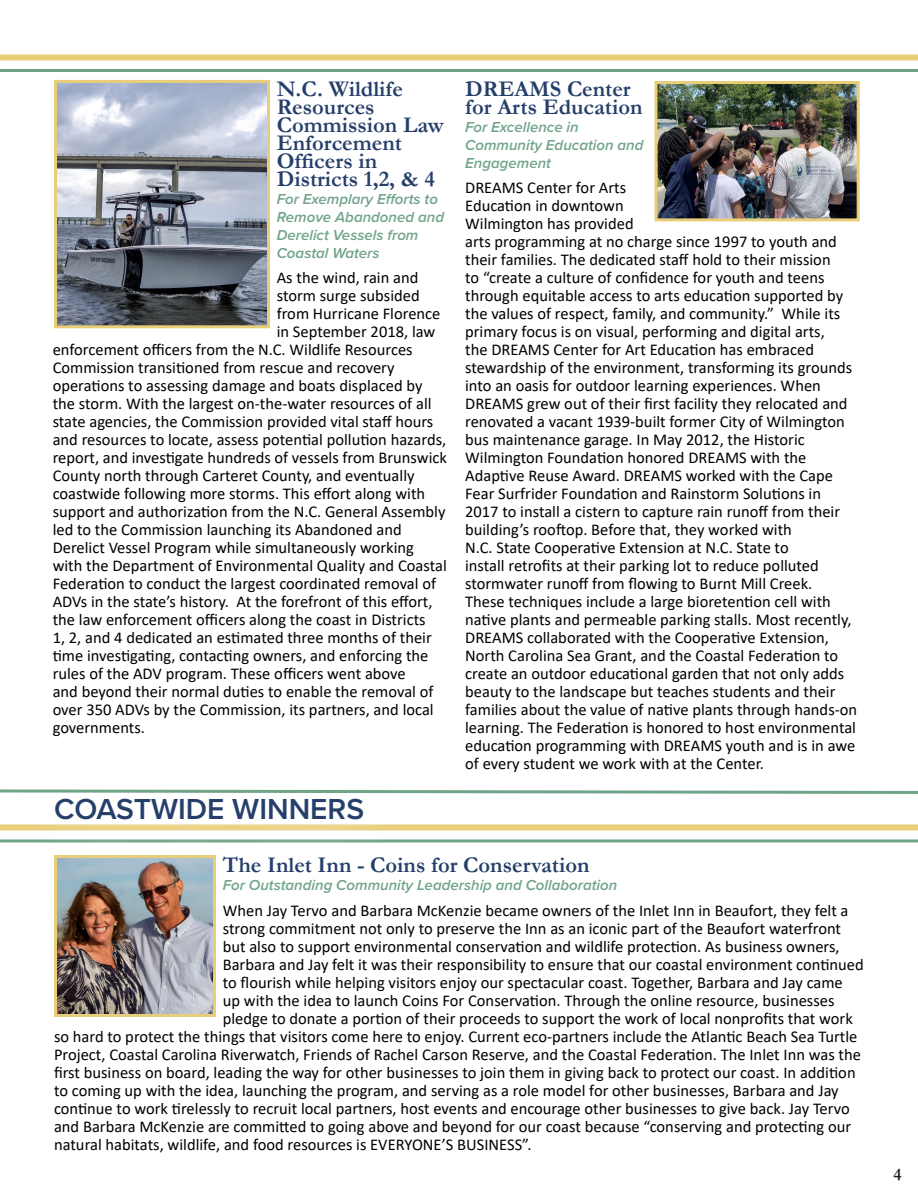
<style>
.page{position:relative;width:918px;height:1188px;background:#fff}
.page>*{position:absolute;margin:0;border:0;box-sizing:border-box;transform-origin:0 0}
.t1{font:600 30px "Proxima Nova";color:#263f6a}
.t2{font:700 22.5px/18px "Garamond";color:#263f6a}
.t3{font:700 17.55px "Garamond";color:#231f20}
.t4{font:16.5px/18px "Calibri";color:#000}
.t5{font:italic 600 15px/18px "Proxima Nova";color:#70a489}
</style>
<div class="page">
<div style="left:0;top:55px;width:918px;height:6px;background:#e8ce79"></div>
<hr style="left:0;top:69px;width:918px;height:3px;background:#70a489">
<img style="left:58px;top:84px;width:208px;height:240px">
<div style="left:54px;top:80px;width:216px;height:248px;border:3px solid #e8ce79"></div>
<img style="left:658px;top:85px;width:198px;height:132px">
<div style="left:654px;top:81px;width:206px;height:140px;border:3px solid #e8ce79"></div>
<div style="left:0;top:824px;width:918px;height:6px;background:#e8ce79"></div>
<hr style="left:0;top:839px;width:918px;height:3px;background:#70a489">
<div style="left:25px;top:767px;width:378px;height:94px;background:#fff"></div>
<img style="left:58px;top:859px;width:154px;height:154px">
<div style="left:54px;top:855px;width:162px;height:162px;border:3px solid #e8ce79"></div>
<svg style="left:0;top:789px;width:918px;height:5px"></svg>
<p class="t2" style="left:277px;top:80px;width:169px">N.C. Wildlife<br>Resources<br>Commission Law<br>Enforcement<br>Officers in<br>Districts 1,2, &amp; 4</p>
<p class="t5" style="left:277px;top:189px;width:169px">For Exemplary Efforts to<br>Remove Abandoned and<br>Derelict Vessels from<br>Coastal Waters</p>
<p class="t4" style="left:277px;top:268px;width:143px">As the wind, rain and</p>
<p class="t4" style="left:277px;top:286px;width:145px">storm surge subsided</p>
<p class="t4" style="left:277px;top:304px;width:165px">from Hurricane Florence</p>
<p class="t4" style="left:277px;top:322px;width:160px">in September 2018, law</p>
<p class="t4" style="left:53px;top:340px;width:362px">enforcement officers from the N.C. Wildlife Resources</p>
<p class="t4" style="left:53px;top:358px;width:343px">Commission transitioned from rescue and recovery</p>
<p class="t4" style="left:53px;top:376px;width:371px">operations to assessing damage and boats displaced by</p>
<p class="t4" style="left:53px;top:394px;width:380px">the storm. With the largest on-the-water resources of all</p>
<p class="t4" style="left:53px;top:412px;width:382px">state agencies, the Commission provided vital staff hours</p>
<p class="t4" style="left:53px;top:430px;width:395px">and resources to locate, assess potential pollution hazards,</p>
<p class="t4" style="left:53px;top:448px;width:396px">report, and investigate hundreds of vessels from Brunswick</p>
<p class="t4" style="left:53px;top:466px;width:363px">County north through Carteret County, and eventually</p>
<p class="t4" style="left:53px;top:484px;width:374px">coastwide following more storms. This effort along with</p>
<p class="t4" style="left:53px;top:502px;width:394px">support and authorization from the N.C. General Assembly</p>
<p class="t4" style="left:53px;top:520px;width:351px">led to the Commission launching its Abandoned and</p>
<p class="t4" style="left:53px;top:538px;width:363px">Derelict Vessel Program while simultaneously working</p>
<p class="t4" style="left:53px;top:556px;width:396px">with the Department of Environmental Quality and Coastal</p>
<p class="t4" style="left:53px;top:574px;width:385px">Federation to conduct the largest coordinated removal of</p>
<p class="t4" style="left:53px;top:592px;width:381px">ADVs in the state’s history. At the forefront of this effort,</p>
<p class="t4" style="left:53px;top:610px;width:375px">the law enforcement officers along the coast in Districts</p>
<p class="t4" style="left:53px;top:628px;width:381px">1, 2, and 4 dedicated an estimated three months of their</p>
<p class="t4" style="left:53px;top:646px;width:377px">time investigating, contacting owners, and enforcing the</p>
<p class="t4" style="left:53px;top:664px;width:355px">rules of the ADV program. These officers went above</p>
<p class="t4" style="left:53px;top:682px;width:383px">and beyond their normal duties to enable the removal of</p>
<p class="t4" style="left:53px;top:700px;width:383px">over 350 ADVs by the Commission, its partners, and local</p>
<p class="t4" style="left:53px;top:718px;width:94px">governments.</p>
<p class="t2" style="left:465px;top:80px;width:179px">DREAMS Center for Arts Education</p>
<p class="t5" style="left:465px;top:117px;width:180px">For Excellence in<br>Community Education and<br>Engagement</p>
<p class="t4" style="left:465px;top:178px;width:389px">DREAMS Center for Arts<br>Education in downtown<br>Wilmington has provided<br>arts programming at no charge since 1997 to youth and their families. The dedicated staff hold to their mission<br>to “create a culture of confidence for youth and teens through equitable access to arts education supported by the values of respect, family, and community.” While its primary focus is on visual, performing and digital arts,<br>the DREAMS Center for Art Education has embraced stewardship of the environment, transforming its grounds into an oasis for outdoor learning experiences. When DREAMS grew out of their first facility they relocated and renovated a vacant 1939-built former City of Wilmington bus maintenance garage. In May 2012, the Historic Wilmington Foundation honored DREAMS with the Adaptive Reuse Award. DREAMS worked with the Cape Fear Surfrider Foundation and Rainstorm Solutions in 2017 to install a cistern to capture rain runoff from their building’s rooftop. Before that, they worked with</p>
<p class="t4" style="left:465px;top:538px;width:394px">N.C. State Cooperative Extension at N.C. State to<br>install retrofits at their parking lot to reduce polluted stormwater runoff from flowing to Burnt Mill Creek.<br>These techniques include a large bioretention cell with native plants and permeable parking stalls. Most recently, DREAMS collaborated with the Cooperative Extension, North Carolina Sea Grant, and the Coastal Federation to create an outdoor educational garden that not only adds beauty to the landscape but teaches students and their families about the value of native plants through hands-on learning. The Federation is honored to host environmental education programming with DREAMS youth and is in awe of every student we work with at the Center.</p>
<p class="t1" style="left:54px;top:787px;width:312px">COASTWIDE WINNERS</p>
<p class="t2" style="left:223px;top:856px;width:368px">The Inlet Inn - Coins for Conservation</p>
<p class="t5" style="left:223px;top:876px;width:396px">For Outstanding Community Leadership and Collaboration</p>
<p class="t4" style="left:223px;top:901px;width:627px">When Jay Tervo and Barbara McKenzie became owners of the Inlet Inn in Beaufort, they felt a</p>
<p class="t4" style="left:223px;top:919px;width:620px">strong commitment not only to preserve the Inn as an iconic part of the Beaufort waterfront</p>
<p class="t4" style="left:223px;top:937px;width:618px">but also to support environmental conservation and wildlife protection. As business owners,</p>
<p class="t4" style="left:223px;top:955px;width:643px">Barbara and Jay felt it was their responsibility to ensure that our coastal environment continued</p>
<p class="t4" style="left:223px;top:973px;width:622px">to flourish while helping visitors enjoy our spectacular coast. Together, Barbara and Jay came</p>
<p class="t4" style="left:223px;top:991px;width:613px">up with the idea to launch Coins For Conservation. Through the online resource, businesses</p>
<p class="t4" style="left:223px;top:1009px;width:632px">pledge to donate a portion of their proceeds to support the work of local nonprofits that work</p>
<p class="t4" style="left:54px;top:1027px;width:805px">so hard to protect the things that visitors come here to enjoy. Current eco-partners include the Atlantic Beach Sea Turtle</p>
<p class="t4" style="left:54px;top:1045px;width:809px">Project, Coastal Carolina Riverwatch, Friends of Rachel Carson Reserve, and the Coastal Federation. The Inlet Inn was the</p>
<p class="t4" style="left:54px;top:1063px;width:803px">first business on board, leading the way for other businesses to join them in giving back to protect our coast. In addition</p>
<p class="t4" style="left:54px;top:1081px;width:786px">to coming up with the idea, launching the program, and serving as a role model for other businesses, Barbara and Jay</p>
<p class="t4" style="left:54px;top:1099px;width:797px">continue to work tirelessly to recruit local partners, host events and encourage other businesses to give back. Jay Tervo</p>
<p class="t4" style="left:54px;top:1117px;width:799px">and Barbara McKenzie are committed to going above and beyond for our coast because “conserving and protecting our</p>
<p class="t4" style="left:54px;top:1135px;width:479px">natural habitats, wildlife, and food resources is EVERYONE’S BUSINESS”.</p>
<p class="t3" style="left:894px;top:1162px;width:10px">4</p>
</div>
